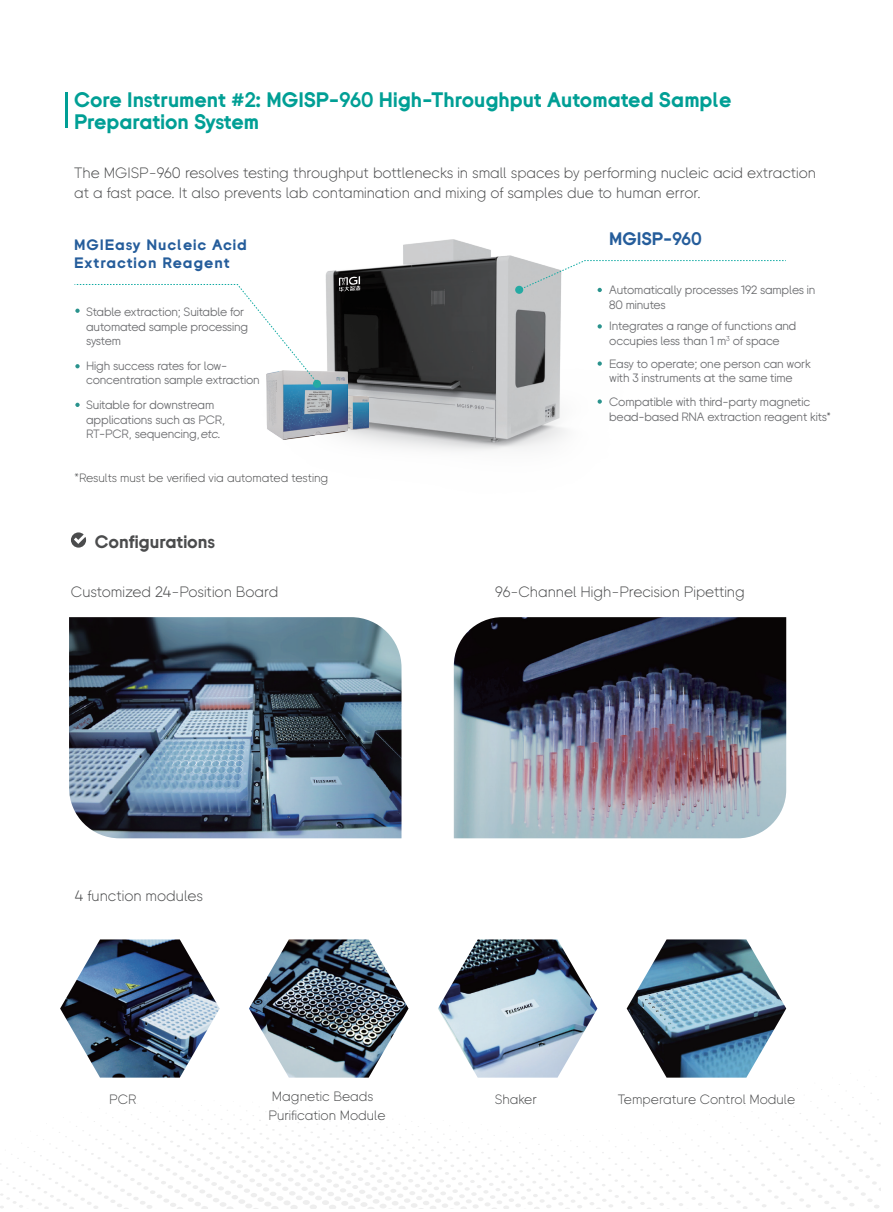
<style>
.page{position:relative;width:893px;height:1212px;background:#fff}
.page>*{position:absolute;margin:0;border:0;box-sizing:border-box;transform-origin:0 0}
.t1{font:700 21px/22.5px "BGI";color:#009f95}
.t2{font:700 18.15px "BGI";letter-spacing:-.005em;color:#255d9b}
.t3{font:700 18px "BGI";color:#4b4c4d}
.t4{font:700 15.15px/18.1px "BGI";letter-spacing:.06em;color:#255d9b;scale:1.04 1}
.t5{font:300 15px/19.5px "BGI";color:#4b4c4d}
.t6{font:300 13.5px/19.5px "BGI";color:#4b4c4d}
.t7{font:12.15px/14.5px "BGI";letter-spacing:-.01em;color:#6c6d70}
.t8{font:300 12px "BGI";color:#4b4c4d}
</style>
<div class="page">
<img style="left:282px;top:239px;width:319px;height:212px">
<svg style="left:0;top:1204px;width:879px;height:4px"></svg>
<svg style="left:13px;top:1200px;width:860px;height:4px"></svg>
<svg style="left:6px;top:1196px;width:866px;height:4px"></svg>
<svg style="left:0;top:1192px;width:866px;height:4px"></svg>
<svg style="left:13px;top:1188px;width:867px;height:4px"></svg>
<svg style="left:13px;top:1185px;width:846px;height:3px"></svg>
<svg style="left:7px;top:1181px;width:870px;height:4px"></svg>
<svg style="left:0;top:1177px;width:869px;height:4px"></svg>
<svg style="left:19px;top:1173px;width:851px;height:4px"></svg>
<svg style="left:11px;top:1077px;width:869px;height:84px"></svg>
<img style="left:347px;top:396px;width:22px;height:33px">
<img style="left:266px;top:370px;width:81px;height:69px">
<svg style="left:75px;top:403px;width:5px;height:4px"></svg>
<svg style="left:598px;top:361px;width:4px;height:5px"></svg>
<svg style="left:598px;top:399px;width:4px;height:5px"></svg>
<svg style="left:598px;top:324px;width:4px;height:4px"></svg>
<div style="left:313px;top:380px;width:8px;height:8px;background:#26aaa3;border-radius:50%"></div>
<svg style="left:75px;top:284px;width:243px;height:100px"></svg>
<div style="left:515px;top:286px;width:8px;height:8px;background:#26aaa3;border-radius:50%"></div>
<svg style="left:519px;top:260px;width:267px;height:32px"></svg>
<img style="left:69px;top:617px;width:332px;height:221px">
<img style="left:454px;top:617px;width:332px;height:221px">
<hr style="left:65px;top:93px;width:3px;height:35px;background:#009f95">
<img style="left:60px;top:939px;width:160px;height:138px">
<img style="left:249px;top:939px;width:160px;height:138px">
<img style="left:438px;top:939px;width:159px;height:138px">
<img style="left:627px;top:939px;width:159px;height:138px">
<div style="left:337px;top:277px;width:19px;height:9px;background:#141212"></div>
<svg style="left:339px;top:276px;width:21px;height:16px"></svg>
<svg style="left:71px;top:532px;width:15px;height:16px"></svg>
<h1 class="t1" style="left:74px;top:89px;width:659px">Core Instrument #2: MGISP-960 High-Throughput Automated Sample<br>Preparation System</h1>
<p class="t5" style="left:74px;top:163px;width:743px">The MGISP-960 resolves testing throughput bottlenecks in small spaces by performing nucleic acid extraction at a fast pace. It also prevents lab contamination and mixing of samples due to human error.</p>
<p class="t4" style="left:74px;top:236px;width:168px">MGIEasy Nucleic Acid<br>Extraction Reagent</p>
<p class="t7" style="left:86px;top:305px;width:163px">Stable extraction; Suitable for automated sample processing system</p>
<p class="t7" style="left:86px;top:359px;width:175px">High success rates for low&shy;concentration sample extraction</p>
<p class="t7" style="left:86px;top:398px;width:141px">Suitable for downstream applications such as PCR,<br>RT-PCR, sequencing,etc.</p>
<p class="t8" style="left:74px;top:471px;width:256px">*Results must be verified via automated testing</p>
<h3 class="t3" style="left:95px;top:533px;width:122px">Configurations</h3>
<p class="t5" style="left:71px;top:582px;width:209px">Customized 24-Position Board</p>
<p class="t5" style="left:75px;top:886px;width:130px">4 function modules</p>
<h2 class="t2" style="left:609px;top:231px;width:94px">MGISP-960</h2>
<p class="t7" style="left:609px;top:283px;width:208px">Automatically processes 192 samples in<br>80 minutes</p>
<p class="t7" style="left:609px;top:320px;width:189px">Integrates a range of functions and occupies less than 1 m<sup>3</sup> of space</p>
<p class="t7" style="left:609px;top:357px;width:203px">Easy to operate; one person can work with 3 instruments at the same time</p>
<p class="t7" style="left:609px;top:396px;width:223px">Compatible with third-party magnetic bead-based RNA extraction reagent kits*</p>
<p class="t5" style="left:495px;top:582px;width:251px">96-Channel High-Precision Pipetting</p>
<p class="t6" style="left:268px;top:1086px;width:119px">Magnetic Beads<br>Purification Module</p>
<p class="t6" style="left:109px;top:1089px;width:28px">PCR</p>
<p class="t6" style="left:495px;top:1089px;width:44px">Shaker</p>
<p class="t6" style="left:618px;top:1089px;width:179px">Temperature Control Module</p>
</div>
